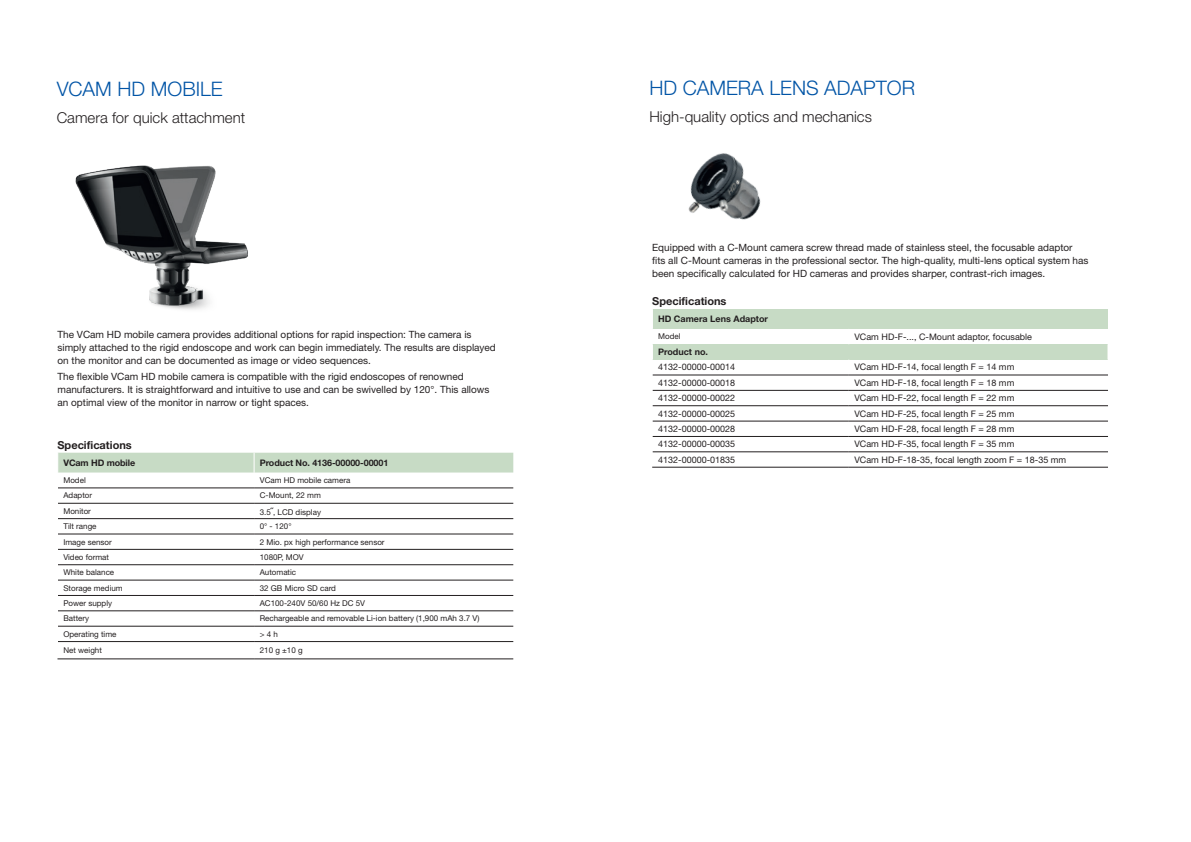
<style>
.page{position:relative;width:1191px;height:842px;background:#fff}
.page>*{position:absolute;margin:0;border:0;box-sizing:border-box;transform-origin:0 0}
.t1{font:300 20px "Helvetica Neue LT Pro";color:#0154a6}
.t2{font:300 15px "Helvetica Neue LT Pro";color:#231f20}
.t3{font:700 11px "Helvetica Neue LT Pro";color:#231f20}
.t4{font:10px/13px "Helvetica Neue LT Pro";color:#231f20}
.t5{font:9px "Helvetica Neue LT Pro";color:#231f20}
.t6{font:700 9px "Helvetica Neue LT Pro";letter-spacing:-.01em;color:#231f20}
.t7{font:8px "Helvetica Neue LT Pro";color:#231f20}
.s1{font-size:10px}
</style>
<div class="page">
<img style="left:75px;top:165px;width:173px;height:145px">
<hr style="left:57px;top:659px;width:197px;height:1px;background:#231f20">
<hr style="left:254px;top:659px;width:259px;height:1px;background:#231f20">
<svg style="left:57px;top:453px;width:456px;height:206px"></svg>
<div style="left:652px;top:309px;width:456px;height:20px;background:#c7dbc5"></div>
<div style="left:652px;top:344px;width:456px;height:16px;background:#c7dbc5"></div>
<svg style="left:1107px;top:344px;width:1px;height:16px"></svg>
<hr style="left:652px;top:375px;width:197px;height:1px;background:#231f20">
<hr style="left:849px;top:375px;width:259px;height:1px;background:#231f20">
<hr style="left:652px;top:390px;width:197px;height:1px;background:#231f20">
<hr style="left:849px;top:390px;width:259px;height:1px;background:#231f20">
<hr style="left:652px;top:405px;width:197px;height:1px;background:#231f20">
<hr style="left:849px;top:405px;width:259px;height:1px;background:#231f20">
<hr style="left:652px;top:421px;width:197px;height:1px;background:#231f20">
<hr style="left:849px;top:421px;width:259px;height:1px;background:#231f20">
<hr style="left:652px;top:436px;width:197px;height:1px;background:#231f20">
<hr style="left:849px;top:436px;width:259px;height:1px;background:#231f20">
<hr style="left:652px;top:452px;width:197px;height:1px;background:#231f20">
<hr style="left:849px;top:452px;width:259px;height:1px;background:#231f20">
<hr style="left:652px;top:467px;width:197px;height:1px;background:#231f20">
<hr style="left:849px;top:467px;width:259px;height:1px;background:#231f20">
<svg style="left:652px;top:309px;width:1px;height:158px"></svg>
<img style="left:688px;top:153px;width:73px;height:67px">
<h1 class="t1" style="left:57px;top:77px;width:167px">VCAM HD MOBILE</h1>
<h2 class="t2" style="left:57px;top:108px;width:190px">Camera for quick attachment</h2>
<p class="t4" style="left:57px;top:327px;width:440px">The VCam HD mobile camera provides additional options for rapid inspection: The camera is simply attached to the rigid endoscope and work can begin immediately. The results are displayed on the monitor and can be documented as image or video sequences.</p>
<p class="t4" style="left:57px;top:369px;width:433px">The flexible VCam HD mobile camera is compatible with the rigid endoscopes of renowned manufacturers. It is straightforward and intuitive to use and can be swivelled by 120°. This allows an optimal view of the monitor in narrow or tight spaces.</p>
<p class="t3" style="left:57px;top:438px;width:76px">Specifications</p>
<p class="t6" style="left:63px;top:457px;width:73px">VCam HD mobile</p>
<p class="t6" style="left:260px;top:457px;width:130px">Product No. 4136-00000-00001</p>
<p class="t7" style="left:63px;top:475px;width:24px">Model</p>
<p class="t7" style="left:260px;top:475px;width:92px">VCam HD mobile camera</p>
<p class="t7" style="left:63px;top:491px;width:30px">Adaptor</p>
<p class="t7" style="left:260px;top:491px;width:63px">C-Mount, 22 mm</p>
<p class="t7" style="left:63px;top:506px;width:29px">Monitor</p>
<p class="t7" style="left:260px;top:507px;width:63px">3.5<span class="s1">˝</span>, LCD display</p>
<p class="t7" style="left:63px;top:521px;width:35px">Tilt range</p>
<p class="t7" style="left:260px;top:521px;width:33px">0° - 120°</p>
<p class="t7" style="left:63px;top:537px;width:50px">Image sensor</p>
<p class="t7" style="left:260px;top:537px;width:126px">2 Mio. px high performance sensor</p>
<p class="t7" style="left:63px;top:552px;width:47px">Video format</p>
<p class="t7" style="left:260px;top:552px;width:45px">1080P, MOV</p>
<p class="t7" style="left:63px;top:567px;width:52px">White balance</p>
<p class="t7" style="left:260px;top:567px;width:38px">Automatic</p>
<p class="t7" style="left:63px;top:583px;width:61px">Storage medium</p>
<p class="t7" style="left:260px;top:583px;width:78px">32 GB Micro SD card</p>
<p class="t7" style="left:63px;top:598px;width:50px">Power supply</p>
<p class="t7" style="left:260px;top:598px;width:107px">AC100-240V 50/60 Hz DC 5V</p>
<p class="t7" style="left:63px;top:613px;width:27px">Battery</p>
<p class="t7" style="left:260px;top:613px;width:221px">Rechargeable and removable Li-ion battery (1,900 mAh 3.7 V)</p>
<p class="t7" style="left:63px;top:629px;width:55px">Operating time</p>
<p class="t7" style="left:260px;top:629px;width:20px">&gt; 4 h</p>
<p class="t7" style="left:63px;top:645px;width:40px">Net weight</p>
<p class="t7" style="left:260px;top:645px;width:44px">210 g ±10 g</p>
<h1 class="t1" style="left:649px;top:76px;width:267px">HD CAMERA LENS ADAPTOR</h1>
<h2 class="t2" style="left:649px;top:107px;width:224px">High-quality optics and mechanics</h2>
<p class="t4" style="left:652px;top:241px;width:438px">Equipped with a C-Mount camera screw thread made of stainless steel, the focusable adaptor<br>fits all C-Mount cameras in the professional sector. The high-quality, multi-lens optical system has been specifically calculated for HD cameras and provides sharper, contrast-rich images.</p>
<p class="t3" style="left:652px;top:294px;width:76px">Specifications</p>
<p class="t6" style="left:658px;top:313px;width:111px">HD Camera Lens Adaptor</p>
<p class="t7" style="left:658px;top:332px;width:24px">Model</p>
<p class="t5" style="left:854px;top:331px;width:179px">VCam HD-F-..., C-Mount adaptor, focusable</p>
<p class="t6" style="left:658px;top:346px;width:51px">Product no.</p>
<p class="t5" style="left:658px;top:362px;width:79px">4132-00000-00014</p>
<p class="t5" style="left:854px;top:362px;width:161px">VCam HD-F-14, focal length F = 14 mm</p>
<p class="t5" style="left:658px;top:377px;width:79px">4132-00000-00018</p>
<p class="t5" style="left:854px;top:377px;width:161px">VCam HD-F-18, focal length F = 18 mm</p>
<p class="t5" style="left:658px;top:392px;width:79px">4132-00000-00022</p>
<p class="t5" style="left:854px;top:392px;width:161px">VCam HD-F-22, focal length F = 22 mm</p>
<p class="t5" style="left:658px;top:408px;width:79px">4132-00000-00025</p>
<p class="t5" style="left:854px;top:408px;width:161px">VCam HD-F-25, focal length F = 25 mm</p>
<p class="t5" style="left:658px;top:423px;width:79px">4132-00000-00028</p>
<p class="t5" style="left:854px;top:423px;width:161px">VCam HD-F-28, focal length F = 28 mm</p>
<p class="t5" style="left:658px;top:439px;width:79px">4132-00000-00035</p>
<p class="t5" style="left:854px;top:439px;width:161px">VCam HD-F-35, focal length F = 35 mm</p>
<p class="t5" style="left:658px;top:454px;width:79px">4132-00000-01835</p>
<p class="t5" style="left:854px;top:454px;width:213px">VCam HD-F-18-35, focal length zoom F = 18-35 mm</p>
</div>
